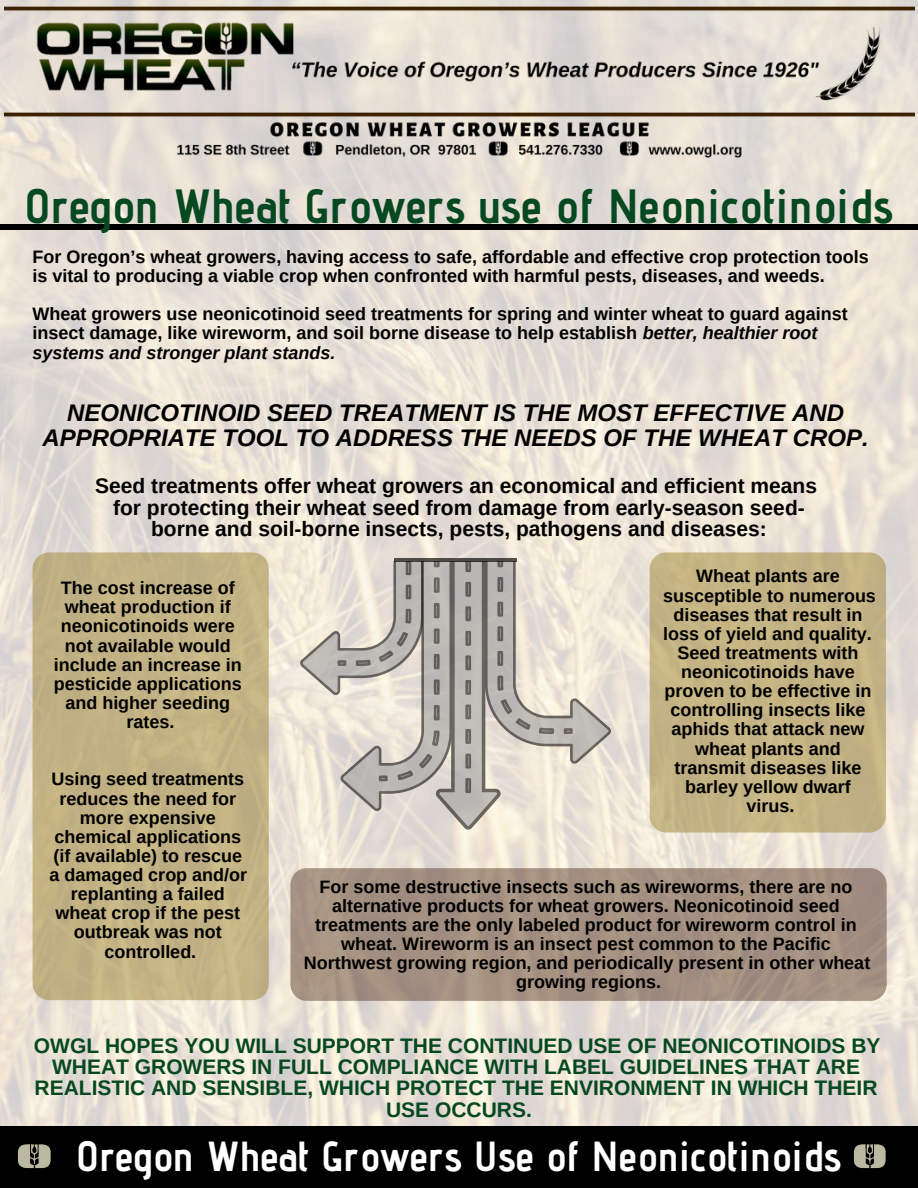
<style>
.page{position:relative;width:918px;height:1188px;background:#fff}
.page>*{position:absolute;margin:0;border:0;box-sizing:border-box;transform-origin:0 0}
.t1{font:700 48px "Advent Pro";color:#064820}
.t2{font:700 42px "Advent Pro";color:#fff}
.t3{font:italic 700 24px/24.8px "Arimo";color:#000;text-align:center}
.t4{font:700 21px/21.3px "Arimo";color:#064820;text-align:center}
.t5{font:700 21px/21.3px "Arimo";color:#000;text-align:center}
.t6{font:700 18px/19.2px "Arimo";color:#000;text-align:center}
.s1{font-style:italic}
</style>
<div class="page">
<img style="left:0;top:0;width:918px;height:1126px">
<div style="left:0;top:224px;width:918px;height:6px;background:#000"></div>
<div style="left:33px;top:552px;width:236px;height:448px;background:#c3b284;border-radius:16px"></div>
<img style="left:4px;top:0;width:910px;height:163px">
<div style="left:650px;top:552px;width:236px;height:281px;background:#c4b384;border-radius:16px"></div>
<div style="left:290px;top:868px;width:597px;height:133px;background:#a49081;border-radius:16px"></div>
<svg style="left:300px;top:562px;width:311px;height:268px"></svg>
<svg style="left:394px;top:558px;width:122px;height:4px"></svg>
<div style="left:0;top:1126px;width:918px;height:62px;background:#000"></div>
<img style="left:853px;top:1144px;width:33px;height:25px">
<img style="left:18px;top:1144px;width:32px;height:25px">
<h1 class="t1" style="left:24px;top:177px;width:871px">Oregon Wheat Growers use of Neonicotinoids</h1>
<p class="t6" style="left:33px;top:247px;width:838px;text-align:left">For Oregon’s wheat growers, having access to safe, affordable and effective crop protection tools is vital to producing a viable crop when confronted with harmful pests, diseases, and weeds.</p>
<p class="t6" style="left:33px;top:305px;width:817px;text-align:left">Wheat growers use neonicotinoid seed treatments for spring and winter wheat to guard against insect damage, like wireworm, and soil borne disease to help establish <span class="s1">better, healthier root systems and stronger plant stands.</span></p>
<h3 class="t3" style="left:42px;top:400px;width:828px">NEONICOTINOID SEED TREATMENT IS THE MOST EFFECTIVE AND<br>APPROPRIATE TOOL TO ADDRESS THE NEEDS OF THE WHEAT CROP.</h3>
<p class="t5" style="left:95px;top:475px;width:723px">Seed treatments offer wheat growers an economical and efficient means for protecting their wheat seed from damage from early-season seed&shy;borne and soil-borne insects, pests, pathogens and diseases:</p>
<p class="t6" style="left:663px;top:567px;width:214px">Wheat plants are susceptible to numerous diseases that result in loss of yield and quality.<br>Seed treatments with neonicotinoids have proven to be effective in controlling insects like aphids that attack new wheat plants and transmit diseases like barley yellow dwarf virus.</p>
<p class="t6" style="left:54px;top:578px;width:189px">The cost increase of wheat production if neonicotinoids were not available would include an increase in pesticide applications and higher seeding rates.</p>
<p class="t6" style="left:49px;top:770px;width:199px">Using seed treatments reduces the need for more expensive chemical applications (if available) to rescue a damaged crop and/or replanting a failed wheat crop if the pest outbreak was not controlled.</p>
<p class="t6" style="left:304px;top:877px;width:568px">For some destructive insects such as wireworms, there are no alternative products for wheat growers. Neonicotinoid seed treatments are the only labeled product for wireworm control in wheat. Wireworm is an insect pest common to the Pacific Northwest growing region, and periodically present in other wheat growing regions.</p>
<p class="t4" style="left:34px;top:1035px;width:848px">OWGL HOPES YOU WILL SUPPORT THE CONTINUED USE OF NEONICOTINOIDS BY WHEAT GROWERS IN FULL COMPLIANCE WITH LABEL GUIDELINES THAT ARE REALISTIC AND SENSIBLE, WHICH PROTECT THE ENVIRONMENT IN WHICH THEIR USE OCCURS.</p>
<h2 class="t2" style="left:76px;top:1130px;width:767px">Oregon Wheat Growers Use of Neonicotinoids</h2>
</div>
